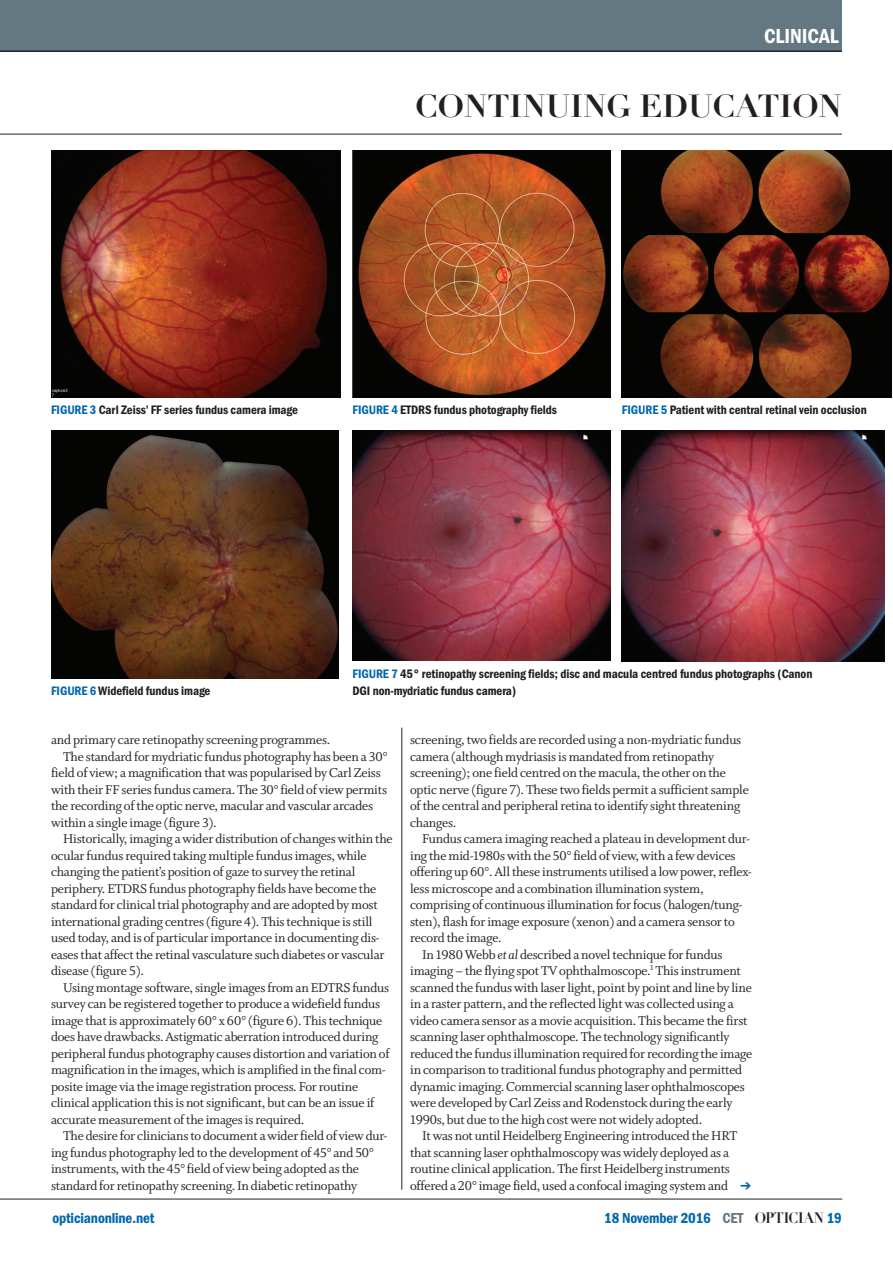
<style>
.page{position:relative;width:893px;height:1263px;background:#fff}
.page>*{position:absolute;margin:0;border:0;box-sizing:border-box;transform-origin:0 0}
.t1{font:700 31.5px "Didot LT Std";color:#231f20}
.t2{font:21px "ITC Franklin Gothic Std Dm Cd";color:#fff}
.t3{font:15px "ITC Franklin Gothic Std Dm Cd";letter-spacing:-.01em;color:#0166ac}
.Text_-_Indented{font:14.25px/16.5px "Whitman Roman LF";letter-spacing:-.015em;color:#231f20}
.t4{font:12.75px/16.5px "ITC Franklin Gothic Std Dm Cd";letter-spacing:-.005em;color:#231f20}
.s1{color:#0166ac}
.s2{font-family:"Whitman Italic LF"}
.s3{color:#647882}
.s4{font-family:"Didot LT Std";font-weight:700;color:#231f20}
</style>
<div class="page">
<div style="left:0;top:0;width:842px;height:51px;background:#647882"></div>
<hr style="left:0;top:50px;width:842px;height:2px;background:#231f20">
<hr style="left:0;top:1199px;width:842px;height:1px;background:#231f20">
<hr style="left:0;top:134px;width:842px;height:1px;background:#231f20">
<hr style="left:402px;top:728px;width:1px;height:462px;background:#231f20">
<img style="left:51px;top:150px;width:289px;height:248px">
<img style="left:352px;top:150px;width:259px;height:248px">
<img style="left:622px;top:150px;width:269px;height:247px">
<img style="left:51px;top:431px;width:288px;height:247px">
<img style="left:352px;top:431px;width:259px;height:230px">
<img style="left:622px;top:431px;width:263px;height:231px">
<h2 class="t2" style="left:764px;top:24px;width:76px">CLINICAL</h2>
<h1 class="t1" style="left:415px;top:87px;width:428px">CONTINUING EDUCATION</h1>
<p class="t4" style="left:51px;top:402px;width:248px"><span class="s1">FIGURE 3</span> Carl Zeiss’ FF series fundus camera image</p>
<p class="t4" style="left:352px;top:402px;width:206px"><span class="s1">FIGURE 4</span> ETDRS fundus photography fields</p>
<p class="t4" style="left:622px;top:402px;width:246px"><span class="s1">FIGURE 5</span> Patient with central retinal vein occlusion</p>
<p class="t4" style="left:51px;top:682px;width:161px"><span class="s1">FIGURE 6</span> Widefield fundus image</p>
<p class="t4" style="left:352px;top:666px;width:461px"><span class="s1">FIGURE 7</span> 45° retinopathy screening fields; disc and macula centred fundus photographs (Canon<br>DGI non-mydriatic fundus camera)</p>
<p class="Text_-_Indented" style="left:51px;top:732px;width:281px">and primary care retinopathy screening programmes.</p>
<p class="Text_-_Indented" style="left:51px;top:748px;width:338px;text-indent:12px">The standard for mydriatic fundus photography has been a 30° field of view; a magnification that was popularised by Carl Zeiss with their FF series fundus camera. The 30° field of view permits the recording of the optic nerve, macular and vascular arcades within a single image (figure 3).</p>
<p class="Text_-_Indented" style="left:51px;top:831px;width:343px;text-indent:12px">Historically, imaging a wider distribution of changes within the ocular fundus required taking multiple fundus images, while changing the patient’s position of gaze to survey the retinal periphery. ETDRS fundus photography fields have become the standard for clinical trial photography and are adopted by most international grading centres (figure 4). This technique is still used today, and is of particular importance in documenting dis&shy;eases that affect the retinal vasculature such diabetes or vascular disease (figure 5).</p>
<p class="Text_-_Indented" style="left:51px;top:979px;width:340px;text-indent:12px">Using montage software, single images from an EDTRS fundus survey can be registered together to produce a widefield fundus image that is approximately 60° x 60° (figure 6). This technique does have drawbacks. Astigmatic aberration introduced during peripheral fundus photography causes distortion and variation of magnification in the images, which is amplified in the final com&shy;posite image via the image registration process. For routine clinical application this is not significant, but can be an issue if accurate measurement of the images is required.</p>
<p class="Text_-_Indented" style="left:51px;top:1128px;width:338px;text-indent:12px">The desire for clinicians to document a wider field of view dur&shy;ing fundus photography led to the development of 45° and 50° instruments, with the 45° field of view being adopted as the standard for retinopathy screening. In diabetic retinopathy</p>
<p class="t3" style="left:52px;top:1209px;width:103px">opticianonline.net</p>
<p class="Text_-_Indented" style="left:410px;top:732px;width:340px">screening, two fields are recorded using a non-mydriatic fundus camera (although mydriasis is mandated from retinopathy screening); one field centred on the macula, the other on the optic nerve (figure 7). These two fields permit a sufficient sample of the central and peripheral retina to identify sight threatening changes.</p>
<p class="Text_-_Indented" style="left:410px;top:831px;width:343px;text-indent:12px">Fundus camera imaging reached a plateau in development dur&shy;ing the mid-1980s with the 50° field of view, with a few devices offering up 60°. All these instruments utilised a low power, reflex&shy;less microscope and a combination illumination system, comprising of continuous illumination for focus (halogen/tung&shy;sten), flash for image exposure (xenon) and a camera sensor to record the image.</p>
<p class="Text_-_Indented" style="left:410px;top:946px;width:344px;text-indent:12px">In 1980 Webb <span class="s2">et al</span> described a novel technique for fundus imaging – the flying spot TV ophthalmoscope.<sup>1</sup> This instrument scanned the fundus with laser light, point by point and line by line in a raster pattern, and the reflected light was collected using a video camera sensor as a movie acquisition. This became the first scanning laser ophthalmoscope. The technology significantly reduced the fundus illumination required for recording the image in comparison to traditional fundus photography and permitted dynamic imaging. Commercial scanning laser ophthalmoscopes were developed by Carl Zeiss and Rodenstock during the early 1990s, but due to the high cost were not widely adopted.</p>
<p class="Text_-_Indented" style="left:410px;top:1128px;width:329px;text-indent:12px">It was not until Heidelberg Engineering introduced the HRT that scanning laser ophthalmoscopy was widely deployed as a routine clinical application. The first Heidelberg instruments offered a 20° image field, used a confocal imaging system and</p>
<p class="t3" style="left:604px;top:1209px;width:239px">18 November 2016 <span class="s3">CET</span> <span class="s4">OPTICIAN</span> 19</p>
</div>
